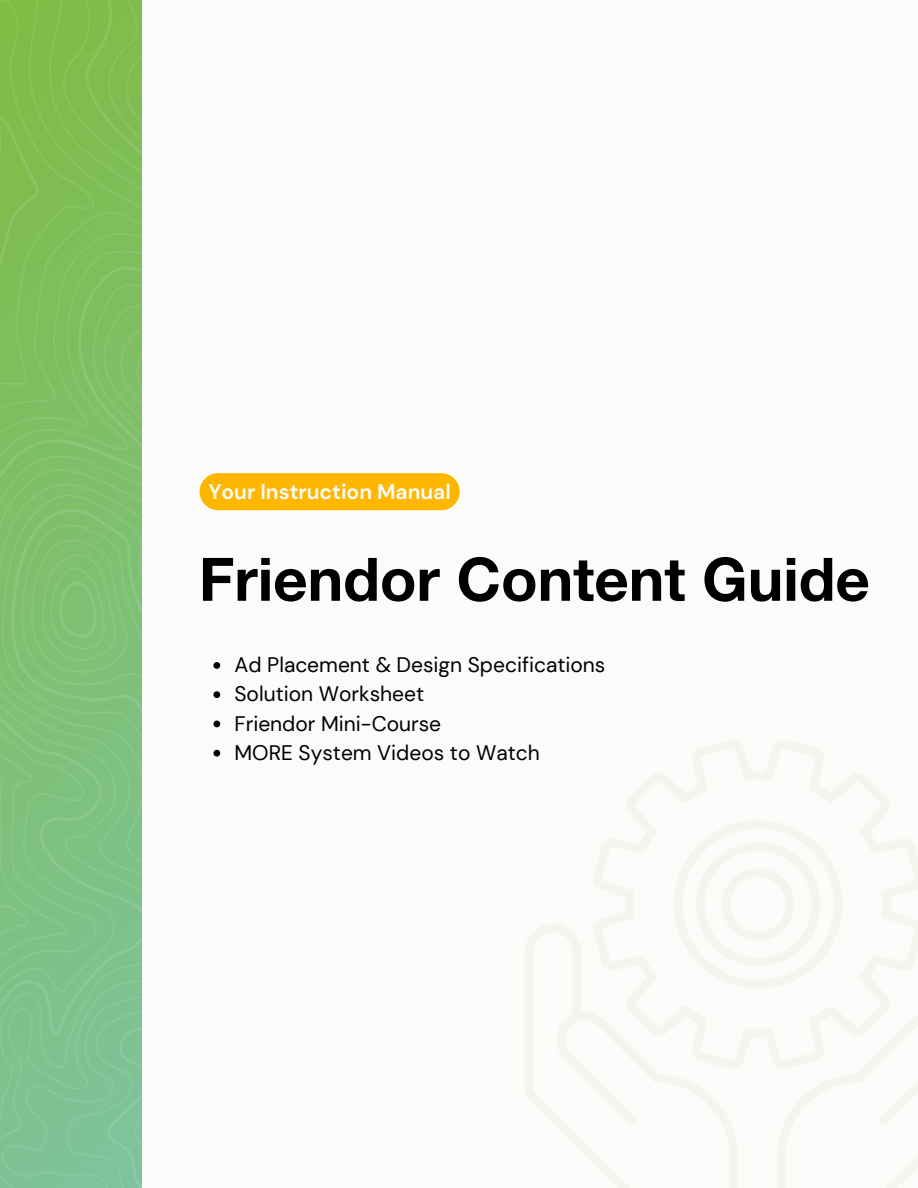
<style>
.page{position:relative;width:918px;height:1188px;background:#fbfbf9}
.page>*{position:absolute;margin:0;border:0;box-sizing:border-box;transform-origin:0 0}
.t1{font:700 60px "Helvetica Neue";color:#000}
.t2{font:21px "DM Sans";color:#000}
.t3{font:700 21px "DM Sans";color:#fbfbf9}
</style>
<div class="page">
<img style="left:0;top:0;width:142px;height:1188px">
<div style="left:200px;top:473px;width:260px;height:37px;background:#ffb600;border-radius:19px"></div>
<svg style="left:213px;top:662px;width:7px;height:7px"></svg>
<svg style="left:213px;top:691px;width:7px;height:7px"></svg>
<svg style="left:213px;top:721px;width:7px;height:6px"></svg>
<svg style="left:213px;top:750px;width:7px;height:7px"></svg>
<h2 class="t3" style="left:208px;top:478px;width:244px">Your Instruction Manual</h2>
<p class="t1" style="left:199px;top:542px;width:673px">Friendor Content Guide</p>
<h1 class="t2" style="left:235px;top:651px;width:372px">Ad Placement &amp; Design Specifications</h1>
<p class="t2" style="left:235px;top:681px;width:191px">Solution Worksheet</p>
<p class="t2" style="left:235px;top:710px;width:208px">Friendor Mini-Course</p>
<p class="t2" style="left:235px;top:739px;width:307px">MORE System Videos to Watch</p>
</div>
